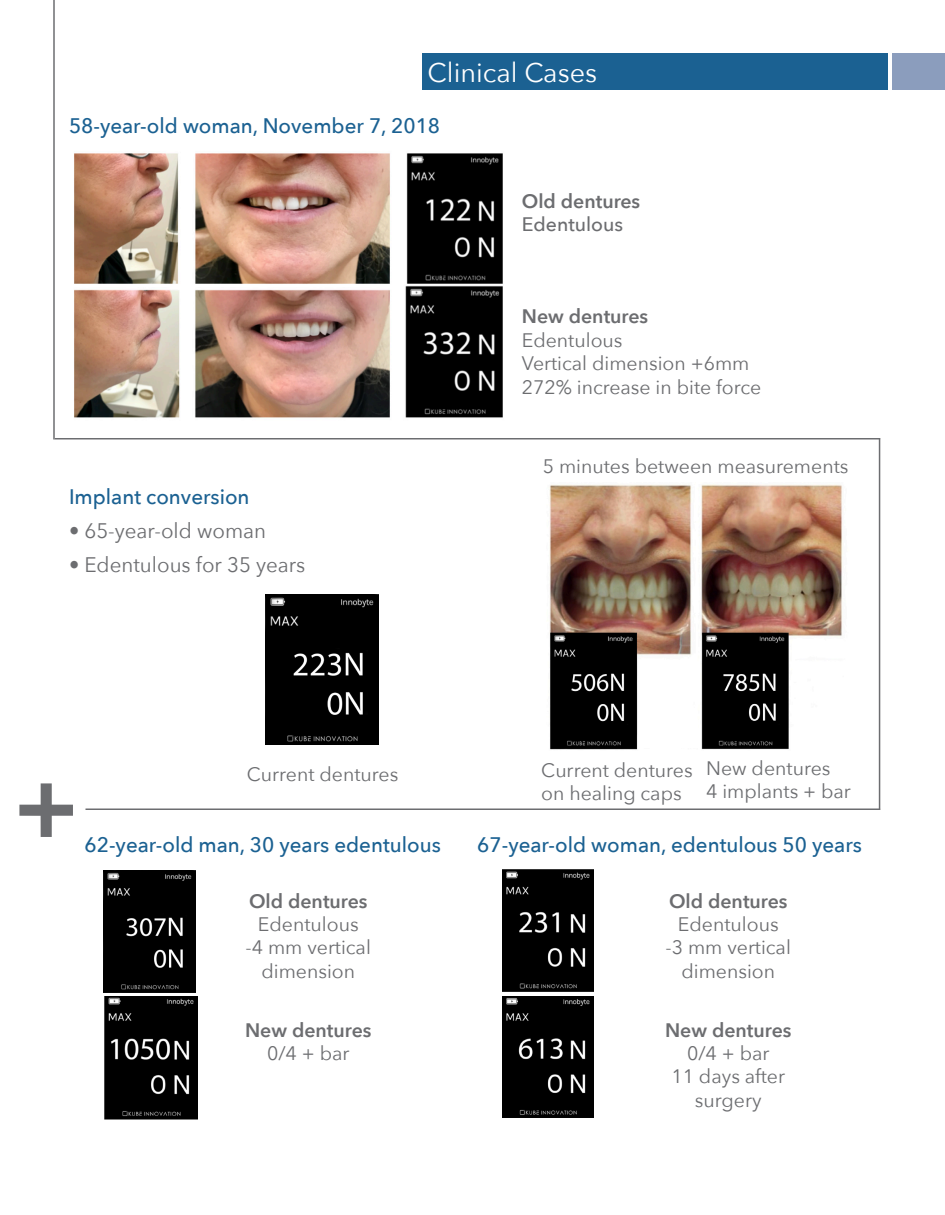
<style>
.page{position:relative;width:945px;height:1215px;background:#fff}
.page>*{position:absolute;margin:0;border:0;box-sizing:border-box;transform-origin:0 0}
.t1{font:27px "Avenir Next";color:#fff}
.t2{font:500 21px "Avenir Next";color:#1b6192}
.t3{font:21px "Avenir Next";color:#6c6d70}
.t4{font:19.5px/23.4px "Avenir Next";color:#6c6d70;text-align:center}
.t5{font:600 19.5px "Avenir Next";color:#6c6d70}
.t6{font:500 19.5px "Avenir Next";color:#6c6d70}
</style>
<div class="page">
<img style="left:74px;top:153px;width:429px;height:265px">
<hr style="left:53px;top:0;width:2px;height:440px;background:#6c6d70">
<hr style="left:879px;top:438px;width:1px;height:372px;background:#6c6d70">
<svg style="left:19px;top:783px;width:54px;height:54px"></svg>
<div style="left:422px;top:53px;width:465px;height:37px;background:#1b6192"></div>
<div style="left:893px;top:53px;width:52px;height:37px;background:#8b9dbd"></div>
<hr style="left:55px;top:438px;width:825px;height:2px;background:#6c6d70">
<hr style="left:86px;top:808px;width:794px;height:2px;background:#6c6d70">
<img style="left:104px;top:870px;width:92px;height:122px">
<img style="left:104px;top:996px;width:93px;height:124px">
<img style="left:502px;top:870px;width:91px;height:122px">
<img style="left:502px;top:996px;width:91px;height:122px">
<img style="left:549px;top:484px;width:294px;height:266px">
<img style="left:265px;top:594px;width:114px;height:150px">
<h1 class="t1" style="left:427px;top:55px;width:171px">Clinical Cases</h1>
<p class="t2" style="left:69px;top:112px;width:373px">58-year-old woman, November 7, 2018</p>
<p class="t5" style="left:522px;top:188px;width:120px">Old dentures</p>
<p class="t6" style="left:522px;top:212px;width:103px">Edentulous</p>
<p class="t5" style="left:522px;top:304px;width:128px">New dentures</p>
<p class="t4" style="left:522px;top:329px;width:241px;text-align:left">Edentulous<br>Vertical dimension +6mm<br>272% increase in bite force</p>
<p class="t2" style="left:69px;top:483px;width:182px">Implant conversion</p>
<p class="t3" style="left:69px;top:517px;width:199px">• 65-year-old woman</p>
<p class="t3" style="left:69px;top:551px;width:238px">• Edentulous for 35 years</p>
<p class="t4" style="left:247px;top:763px;width:153px">Current dentures</p>
<p class="t4" style="left:543px;top:455px;width:307px">5 minutes between measurements</p>
<p class="t4" style="left:541px;top:759px;width:153px;text-align:left">Current dentures on healing caps</p>
<p class="t4" style="left:706px;top:757px;width:146px;text-align:left">New dentures<br>4 implants + bar</p>
<p class="t2" style="left:85px;top:831px;width:358px">62-year-old man, 30 years edentulous</p>
<p class="t2" style="left:477px;top:831px;width:386px">67-year-old woman, edentulous 50 years</p>
<p class="t5" style="left:249px;top:888px;width:120px">Old dentures</p>
<p class="t4" style="left:246px;top:913px;width:127px">Edentulous<br>-4 mm vertical dimension</p>
<p class="t5" style="left:245px;top:1017px;width:128px">New dentures</p>
<p class="t4" style="left:267px;top:1042px;width:84px">0/4 + bar</p>
<p class="t5" style="left:669px;top:888px;width:120px">Old dentures</p>
<p class="t4" style="left:666px;top:913px;width:127px">Edentulous<br>-3 mm vertical dimension</p>
<p class="t5" style="left:665px;top:1017px;width:128px">New dentures</p>
<p class="t4" style="left:671px;top:1042px;width:115px">0/4 + bar<br>11 days after surgery</p>
</div>
